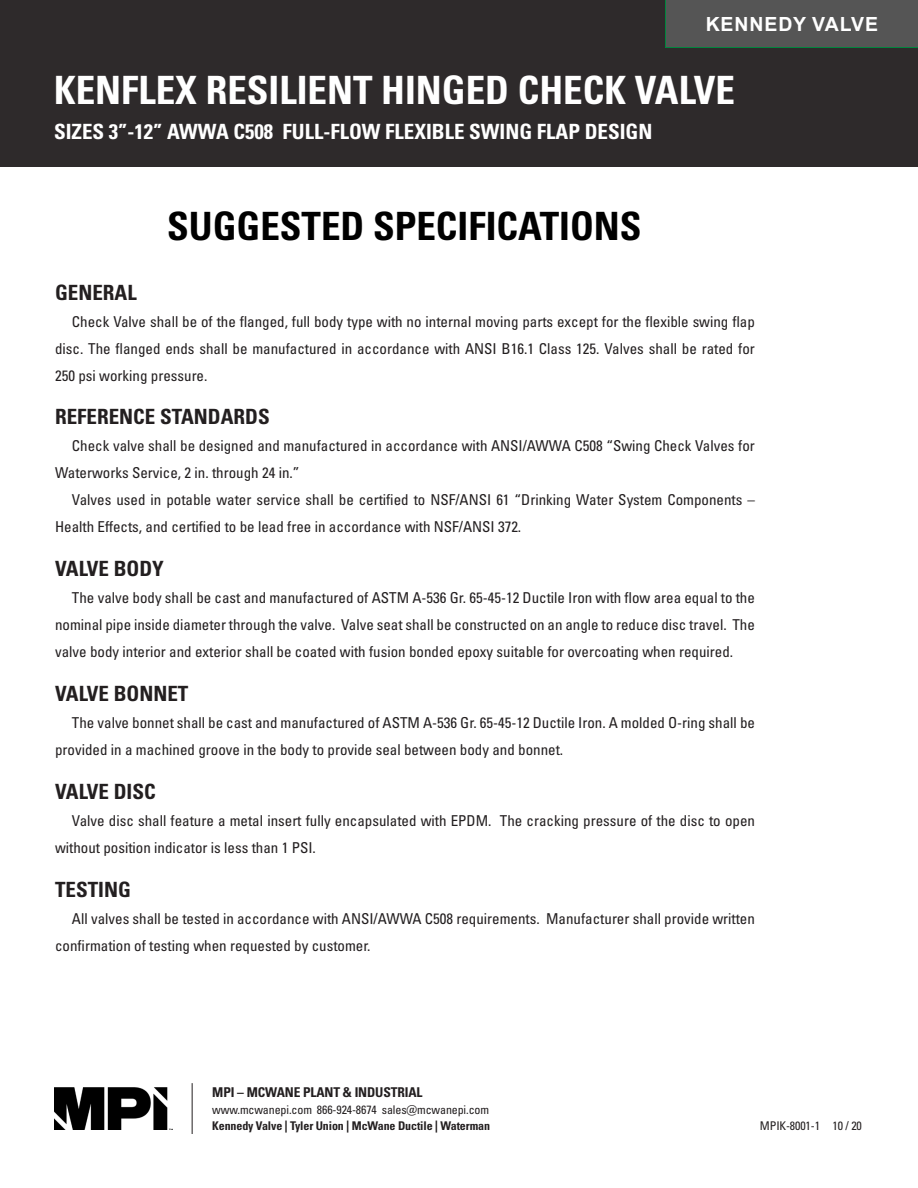
<style>
.page{position:relative;width:918px;height:1188px;background:#fff}
.page>*{position:absolute;margin:0;border:0;box-sizing:border-box;transform-origin:0 0}
.t1{font:700 condensed 39px "Univers LT Pro";color:#fff}
.t2{font:700 condensed 39px "Univers LT Pro";color:#000}
.t3{font:700 condensed 21px "Univers LT Pro";color:#231f20}
.t4{font:700 condensed 21px "Univers LT Pro";color:#fff}
.t5{font:700 19.5px "Arial";letter-spacing:.045em;color:#fff}
.t6{font:condensed 15px/27px "Univers LT Pro";color:#231f20}
.t7{font:700 condensed 13.5px "Univers LT Pro";letter-spacing:-.01em;color:#231f20}
.t8{font:condensed 12px "Univers LT Pro";letter-spacing:-.01em;color:#231f20}
.t9{font:700 condensed 12px "Univers LT Pro";letter-spacing:-.01em;color:#231f20}
</style>
<div class="page">
<div style="left:0;top:0;width:918px;height:167px;background:#2e2a2b"></div>
<div style="left:666px;top:0;width:252px;height:47px;background:#555"></div>
<hr style="left:192px;top:1083px;width:1px;height:51px;background:#231f20">
<img style="left:54px;top:1087px;width:118px;height:43px">
<p class="t5" style="left:706px;top:10px;width:174px">KENNEDY VALVE</p>
<p class="t1" style="left:54px;top:66px;width:682px">KENFLEX RESILIENT HINGED CHECK VALVE</p>
<p class="t4" style="left:54px;top:118px;width:600px">SIZES 3”-12” AWWA C508 FULL-FLOW FLEXIBLE SWING FLAP DESIGN</p>
<p class="t2" style="left:167px;top:202px;width:476px">SUGGESTED SPECIFICATIONS</p>
<p class="t3" style="left:55px;top:279px;width:83px">GENERAL</p>
<p class="t6" style="left:55px;top:307px;width:701px;text-align:justify;text-indent:17px">Check Valve shall be of the flanged, full body type with no internal moving parts except for the flexible swing flap disc. The flanged ends shall be manufactured in accordance with ANSI B16.1 Class 125. Valves shall be rated for 250 psi working pressure.</p>
<p class="t3" style="left:55px;top:404px;width:216px">REFERENCE STANDARDS</p>
<p class="t6" style="left:55px;top:432px;width:701px;text-indent:17px">Check valve shall be designed and manufactured in accordance with ANSI/AWWA C508 “Swing Check Valves for<br>Waterworks Service, 2 in. through 24 in.”</p>
<p class="t6" style="left:55px;top:486px;width:701px;text-indent:17px">Valves used in potable water service shall be certified to NSF/ANSI 61 “Drinking Water System Components –<br>Health Effects, and certified to be lead free in accordance with NSF/ANSI 372.</p>
<p class="t3" style="left:55px;top:556px;width:110px">VALVE BODY</p>
<p class="t6" style="left:55px;top:584px;width:701px;text-align:justify;text-indent:17px">The valve body shall be cast and manufactured of ASTM A-536 Gr. 65-45-12 Ductile Iron with flow area equal to the nominal pipe inside diameter through the valve. Valve seat shall be constructed on an angle to reduce disc travel. The valve body interior and exterior shall be coated with fusion bonded epoxy suitable for overcoating when required.</p>
<p class="t3" style="left:55px;top:681px;width:135px">VALVE BONNET</p>
<p class="t6" style="left:55px;top:709px;width:701px;text-indent:17px">The valve bonnet shall be cast and manufactured of ASTM A-536 Gr. 65-45-12 Ductile Iron. A molded O-ring shall be provided in a machined groove in the body to provide seal between body and bonnet.</p>
<p class="t3" style="left:55px;top:778px;width:102px">VALVE DISC</p>
<p class="t6" style="left:55px;top:807px;width:701px;text-indent:17px">Valve disc shall feature a metal insert fully encapsulated with EPDM. The cracking pressure of the disc to open without position indicator is less than 1 PSI.</p>
<p class="t3" style="left:55px;top:876px;width:77px">TESTING</p>
<p class="t6" style="left:55px;top:904px;width:701px;text-indent:17px">All valves shall be tested in accordance with ANSI/AWWA C508 requirements. Manufacturer shall provide written confirmation of testing when requested by customer.</p>
<p class="t7" style="left:212px;top:1084px;width:212px">MPI – MCWANE PLANT &amp; INDUSTRIAL</p>
<p class="t8" style="left:212px;top:1102px;width:278px">www.mcwanepi.com 866-924-8674 sales@mcwanepi.com</p>
<p class="t9" style="left:212px;top:1119px;width:279px">Kennedy Valve | Tyler Union | McWane Ductile | Waterman</p>
<p class="t8" style="left:760px;top:1118px;width:103px">MPIK-8001-1 10 / 20</p>
</div>
